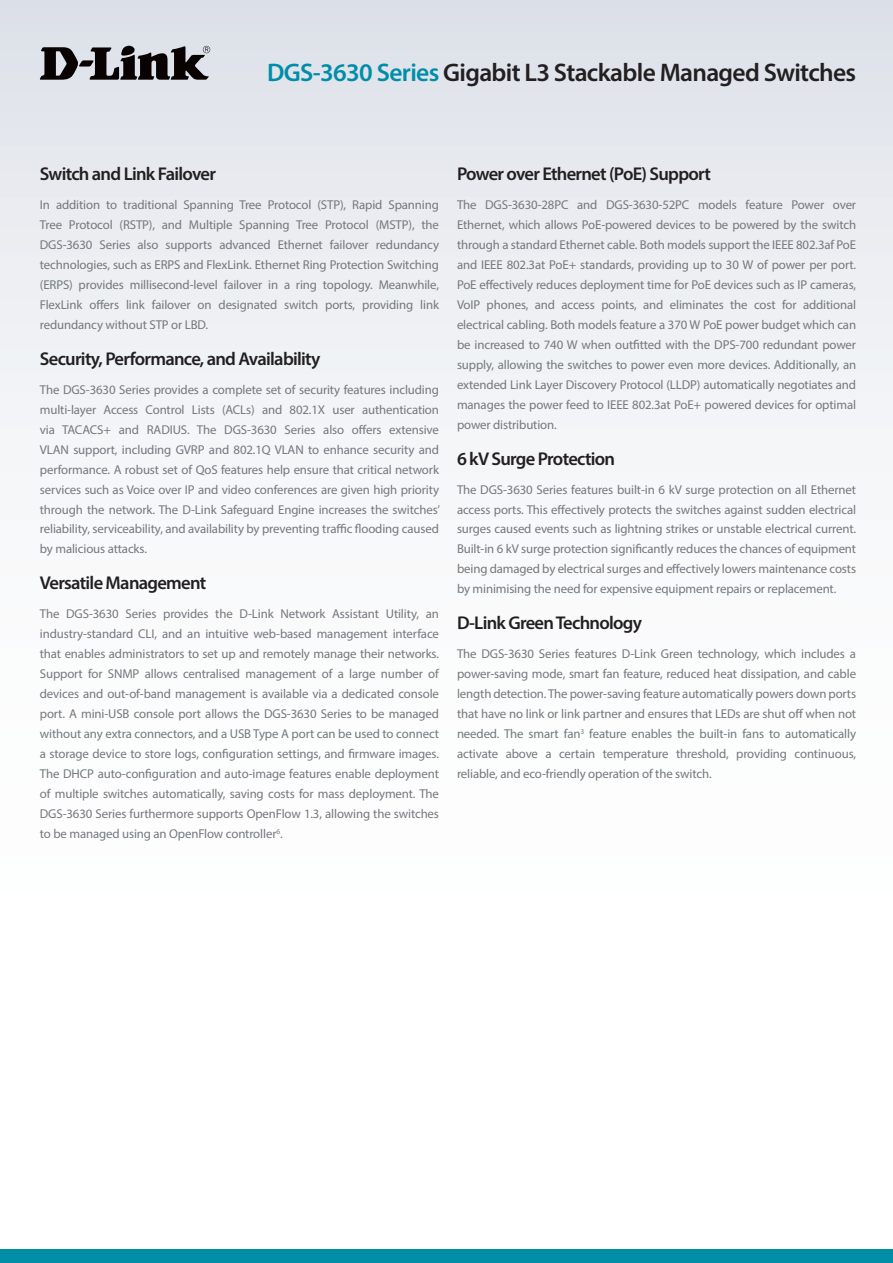
<style>
.page{position:relative;width:893px;height:1263px;background:#fff}
.page>*{position:absolute;margin:0;border:0;box-sizing:border-box;transform-origin:0 0}
.t1{font:600 25.5px "Myriad Pro";letter-spacing:-.025em;color:#231f20}
.Description_Topic{font:600 18.6px "Myriad Pro";letter-spacing:-.04em;color:#231f20}
.Description_Text{font:12.9px/20px "Myriad Pro";letter-spacing:-.01em;color:#74787d;text-align:justify}
.s1{color:#008da8}
</style>
<div class="page">
<div style="left:0;top:0;width:893px;height:1084px;background:linear-gradient(to bottom,#e3e6ec,#fff)"></div>
<div style="left:0;top:1249px;width:893px;height:14px;background:#008da8"></div>
<svg style="left:40px;top:46px;width:170px;height:34px"></svg>
<h1 class="t1" style="left:267px;top:56px;width:590px"><span class="s1">DGS-3630 Series</span> Gigabit L3 Stackable Managed Switches</h1>
<p class="Description_Topic" style="left:40px;top:162px;width:178px">Switch and Link Failover</p>
<p class="Description_Text" style="left:40px;top:195px;width:401px">In addition to traditional Spanning Tree Protocol (STP), Rapid Spanning Tree Protocol (RSTP), and Multiple Spanning Tree Protocol (MSTP), the DGS-3630 Series also supports advanced Ethernet failover redundancy technologies, such as ERPS and FlexLink. Ethernet Ring Protection Switching (ERPS) provides millisecond-level failover in a ring topology. Meanwhile, FlexLink offers link failover on designated switch ports, providing link redundancy without STP or LBD.</p>
<p class="Description_Topic" style="left:40px;top:347px;width:282px">Security, Performance, and Availability</p>
<p class="Description_Text" style="left:40px;top:379px;width:402px">The DGS-3630 Series provides a complete set of security features including multi-layer Access Control Lists (ACLs) and 802.1X user authentication via TACACS+ and RADIUS. The DGS-3630 Series also offers extensive VLAN support, including GVRP and 802.1Q VLAN to enhance security and performance. A robust set of QoS features help ensure that critical network services such as Voice over IP and video conferences are given high priority through the network. The D-Link Safeguard Engine increases the switches’ reliability, serviceability, and availability by preventing traffic flooding caused by malicious attacks.</p>
<p class="Description_Topic" style="left:40px;top:571px;width:168px">Versatile Management</p>
<p class="Description_Text" style="left:40px;top:604px;width:401px">The DGS-3630 Series provides the D-Link Network Assistant Utility, an industry-standard CLI, and an intuitive web-based management interface that enables administrators to set up and remotely manage their networks.<br>Support for SNMP allows centralised management of a large number of devices and out-of-band management is available via a dedicated console port. A mini-USB console port allows the DGS-3630 Series to be managed without any extra connectors, and a USB Type A port can be used to connect a storage device to store logs, configuration settings, and firmware images.<br>The DHCP auto-configuration and auto-image features enable deployment of multiple switches automatically, saving costs for mass deployment. The DGS-3630 Series furthermore supports OpenFlow 1.3, allowing the switches to be managed using an OpenFlow controller<sup>6</sup>.</p>
<p class="Description_Topic" style="left:457px;top:162px;width:256px">Power over Ethernet (PoE) Support</p>
<p class="Description_Text" style="left:457px;top:195px;width:401px">The DGS-3630-28PC and DGS-3630-52PC models feature Power over Ethernet, which allows PoE-powered devices to be powered by the switch through a standard Ethernet cable. Both models support the IEEE 802.3af PoE and IEEE 802.3at PoE+ standards, providing up to 30 W of power per port.<br>PoE effectively reduces deployment time for PoE devices such as IP cameras, VoIP phones, and access points, and eliminates the cost for additional electrical cabling. Both models feature a 370 W PoE power budget which can be increased to 740 W when outfitted with the DPS-700 redundant power supply, allowing the switches to power even more devices. Additionally, an extended Link Layer Discovery Protocol (LLDP) automatically negotiates and manages the power feed to IEEE 802.3at PoE+ powered devices for optimal power distribution.</p>
<p class="Description_Topic" style="left:457px;top:447px;width:160px">6 kV Surge Protection</p>
<p class="Description_Text" style="left:457px;top:479px;width:401px">The DGS-3630 Series features built-in 6 kV surge protection on all Ethernet access ports. This effectively protects the switches against sudden electrical surges caused events such as lightning strikes or unstable electrical current.<br>Built-in 6 kV surge protection significantly reduces the chances of equipment being damaged by electrical surges and effectively lowers maintenance costs by minimising the need for expensive equipment repairs or replacement.</p>
<p class="Description_Topic" style="left:457px;top:611px;width:187px">D-Link Green Technology</p>
<p class="Description_Text" style="left:457px;top:644px;width:401px">The DGS-3630 Series features D-Link Green technology, which includes a power-saving mode, smart fan feature, reduced heat dissipation, and cable length detection. The power-saving feature automatically powers down ports that have no link or link partner and ensures that LEDs are shut off when not needed. The smart fan<sup>3</sup> feature enables the built-in fans to automatically activate above a certain temperature threshold, providing continuous, reliable, and eco-friendly operation of the switch.</p>
</div>
